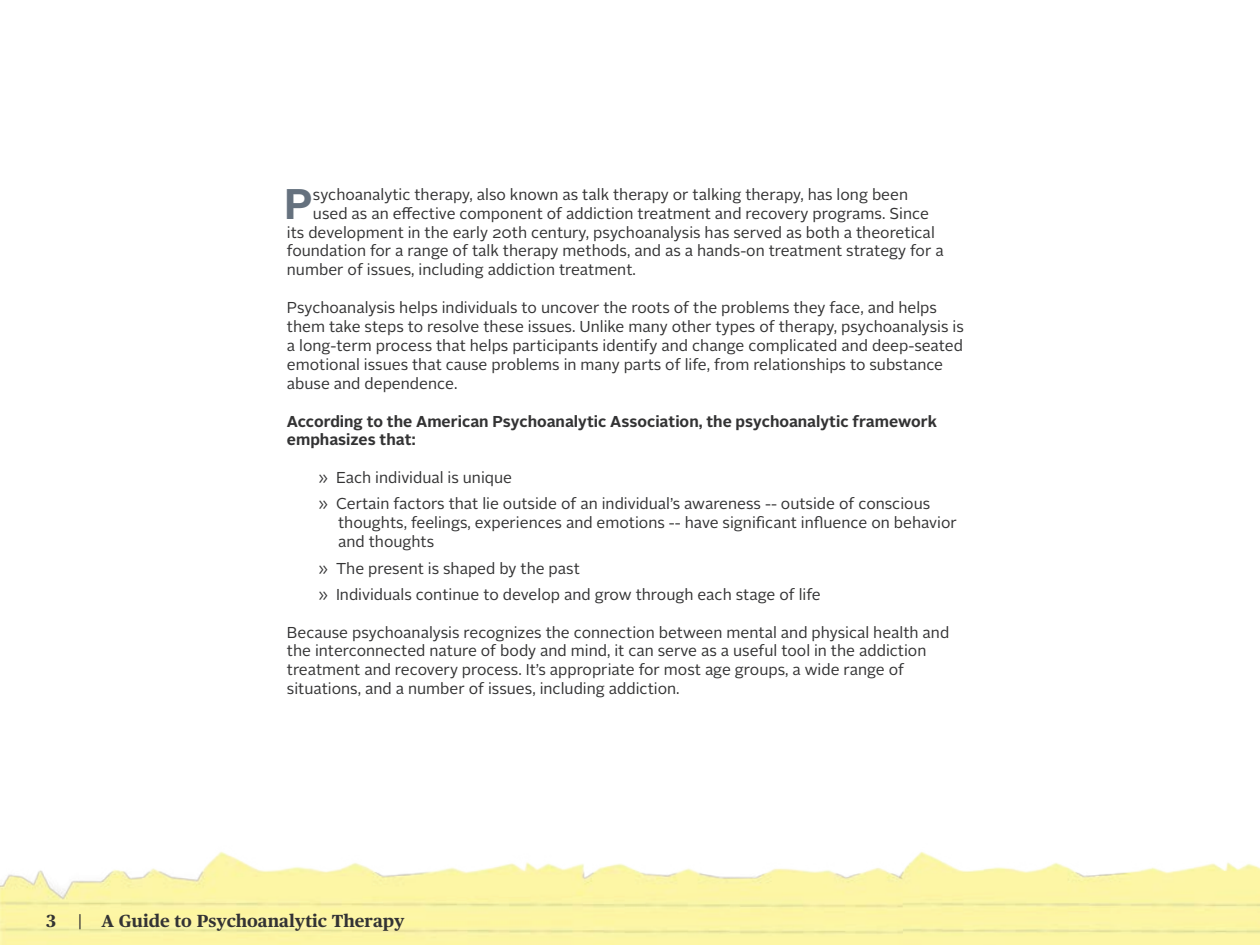
<style>
.page{position:relative;width:1260px;height:945px;background:#fff}
.page>*{position:absolute;margin:0;border:0;box-sizing:border-box;transform-origin:0 0}
.t1{font:700 42.7px "Alright Sans";color:#65717e}
.t2{font:700 17.5px "Publico Text";color:#333334}
.t3{font:15.75px/18.9px "Alright Sans";color:#333334}
.t4{font:700 15.75px/18.9px "Alright Sans";color:#333334}
</style>
<div class="page">
<img style="left:904px;top:852px;width:356px;height:93px">
<img style="left:0;top:851px;width:904px;height:94px">
<h1 class="t1" style="left:284px;top:174px;width:30px">P</h1>
<p class="t3" style="left:313px;top:185px;width:597px">sychoanalytic therapy, also known as talk therapy or talking therapy, has long been</p>
<p class="t3" style="left:313px;top:204px;width:617px">used as an effective component of addiction treatment and recovery programs. Since</p>
<p class="t3" style="left:287px;top:223px;width:649px">its development in the early 20th century, psychoanalysis has served as both a theoretical</p>
<p class="t3" style="left:287px;top:242px;width:658px">foundation for a range of talk therapy methods, and as a hands-on treatment strategy for a</p>
<p class="t3" style="left:287px;top:261px;width:351px">number of issues, including addiction treatment.</p>
<p class="t3" style="left:287px;top:298px;width:678px">Psychoanalysis helps individuals to uncover the roots of the problems they face, and helps them take steps to resolve these issues. Unlike many other types of therapy, psychoanalysis is a long-term process that helps participants identify and change complicated and deep-seated emotional issues that cause problems in many parts of life, from relationships to substance abuse and dependence.</p>
<p class="t4" style="left:287px;top:412px;width:652px">According to the American Psychoanalytic Association, the psychoanalytic framework emphasizes that:</p>
<p class="t3" style="left:318px;top:465px;width:613px;line-height:26.2px">» Each individual is unique<br>» Certain factors that lie outside of an individual’s awareness -- outside of conscious</p>
<p class="t3" style="left:338px;top:514px;width:620px">thoughts, feelings, experiences and emotions -- have significant influence on behavior and thoughts</p>
<p class="t3" style="left:318px;top:555px;width:504px;line-height:26.2px">» The present is shaped by the past<br>» Individuals continue to develop and grow through each stage of life</p>
<p class="t3" style="left:287px;top:623px;width:664px">Because psychoanalysis recognizes the connection between mental and physical health and the interconnected nature of body and mind, it can serve as a useful tool in the addiction treatment and recovery process. It’s appropriate for most age groups, a wide range of situations, and a number of issues, including addiction.</p>
<p class="t2" style="left:46px;top:911px;width:360px">3 | A Guide to Psychoanalytic Therapy</p>
</div>
